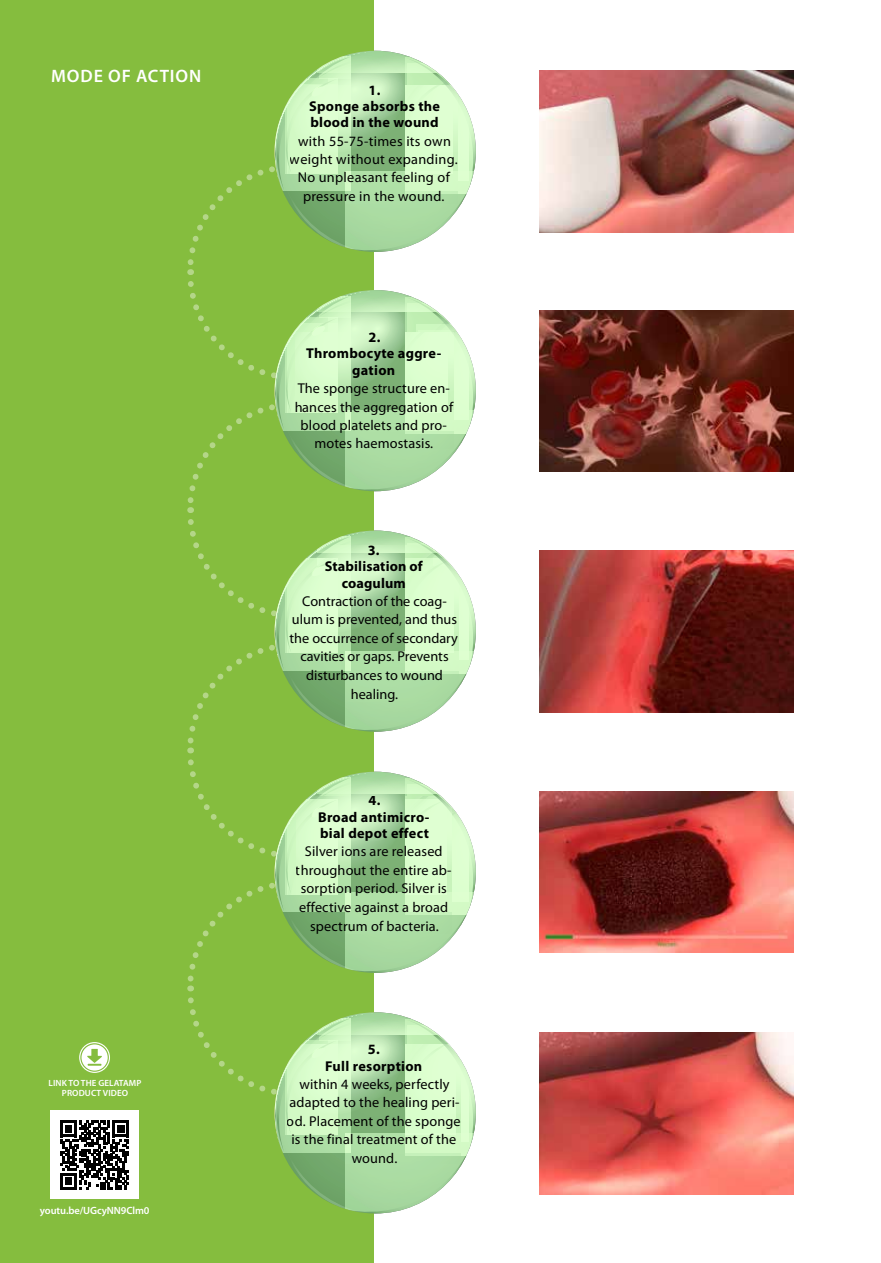
<style>
.page{position:relative;width:881px;height:1263px;background:#fff}
.page>*{position:absolute;margin:0;border:0;box-sizing:border-box;transform-origin:0 0}
.t1{font:600 18px "Myriad Pro";letter-spacing:.05em;color:#fff}
.t2{font:14.25px/18.6px "Myriad Pro";letter-spacing:.01em;color:#000;text-align:center}
.t3{font:700 14.25px/16.4px "Myriad Pro";letter-spacing:.02em;color:#000;text-align:center}
.t4{font:600 10.5px "Myriad Pro";letter-spacing:-.01em;color:#fff}
.t5{font:600 9px/10.5px "Myriad Pro";letter-spacing:.01em;color:#fff;text-align:center}
</style>
<div class="page">
<div style="left:0;top:0;width:373px;height:1263px;background:#85bd3e"></div>
<img style="left:539px;top:310px;width:254px;height:161px">
<img style="left:539px;top:551px;width:254px;height:161px">
<img style="left:539px;top:792px;width:254px;height:161px">
<img style="left:539px;top:71px;width:254px;height:161px">
<svg style="left:187px;top:51px;width:288px;height:1162px"></svg>
<svg style="left:274px;top:1012px;width:201px;height:201px"></svg>
<img style="left:539px;top:1032px;width:254px;height:162px">
<svg style="left:81px;top:1044px;width:27px;height:26px"></svg>
<div style="left:79px;top:1042px;width:31px;height:31px;border:1px solid #fff;border-radius:50%"></div>
<div style="left:51px;top:1111px;width:88px;height:88px;background:#fff"></div>
<svg style="left:60px;top:1120px;width:69px;height:69px"></svg>
<p class="t1" style="left:51px;top:64px;width:151px">MODE OF ACTION</p>
<p class="t5" style="left:49px;top:1077px;width:94px">LINK TO THE GELATAMP<br>PRODUCT VIDEO</p>
<p class="t4" style="left:40px;top:1204px;width:111px">youtu.be/UGcyNN9Clm0</p>
<p class="t3" style="left:309px;top:81px;width:132px">1.<br>Sponge absorbs the blood in the wound</p>
<p class="t2" style="left:290px;top:132px;width:169px">with 55-75-times its own weight without expanding.<br>No unpleasant feeling of pressure in the wound.</p>
<p class="t3" style="left:306px;top:329px;width:137px">2.<br>Thrombocyte aggre&shy;gation</p>
<p class="t2" style="left:294px;top:379px;width:160px">The sponge structure en&shy;hances the aggregation of blood platelets and pro&shy;motes haemostasis.</p>
<p class="t3" style="left:324px;top:541px;width:100px">3.<br>Stabilisation of coagulum</p>
<p class="t2" style="left:289px;top:592px;width:170px">Contraction of the coag&shy;ulum is prevented, and thus the occurrence of secondary cavities or gaps. Prevents disturbances to wound healing.</p>
<p class="t3" style="left:318px;top:792px;width:113px">4.<br>Broad antimicro&shy;bial depot effect</p>
<p class="t2" style="left:296px;top:842px;width:157px">Silver ions are released throughout the entire ab&shy;sorption period. Silver is effective against a broad spectrum of bacteria.</p>
<p class="t3" style="left:325px;top:1041px;width:98px">5.<br>Full resorption</p>
<p class="t2" style="left:287px;top:1074px;width:175px">within 4 weeks, perfectly adapted to the healing peri&shy;od. Placement of the sponge is the final treatment of the wound.</p>
</div>
